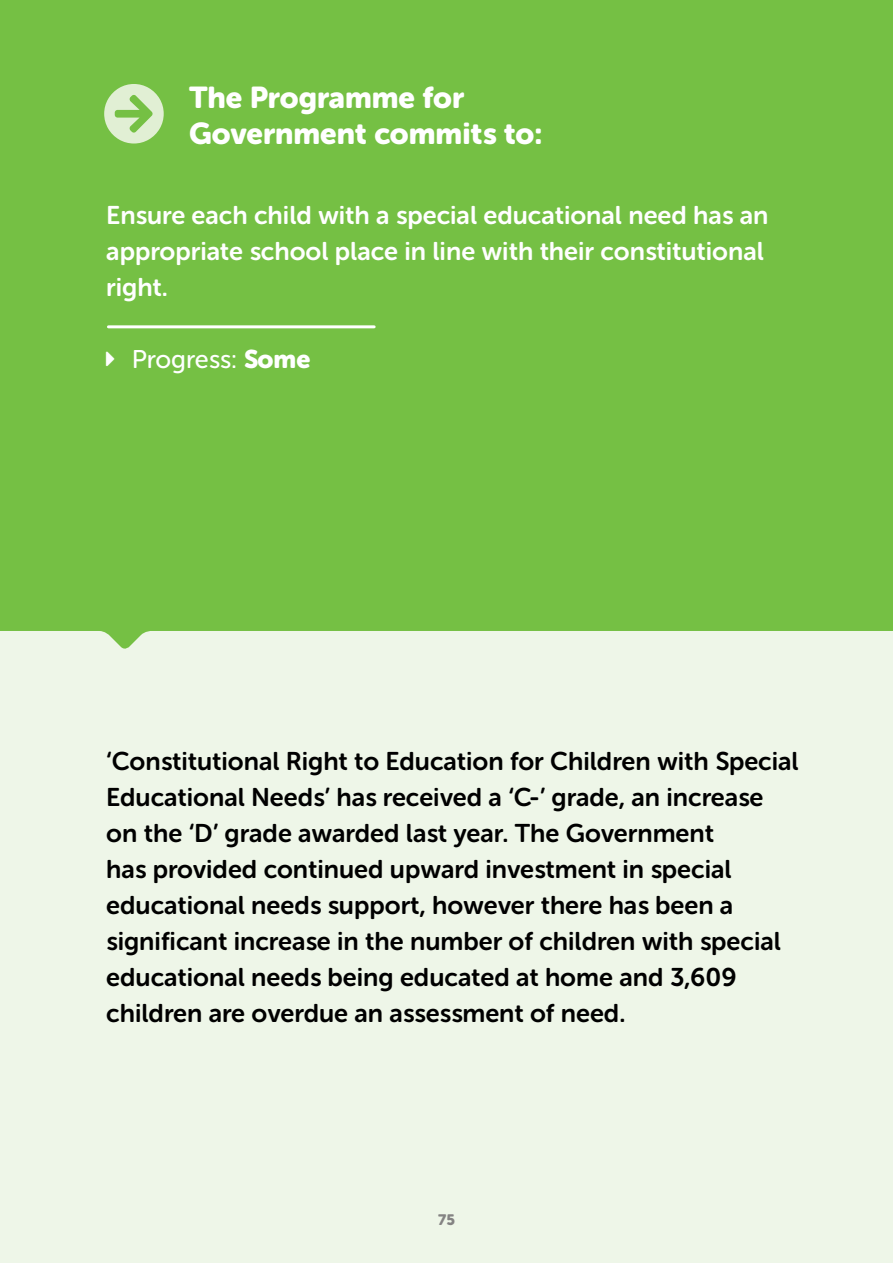
<style>
.page{position:relative;width:893px;height:1263px;background:#fff}
.page>*{position:absolute;margin:0;border:0;box-sizing:border-box;transform-origin:0 0}
.t1{font:30px/36px "Museo Sans Rounded 900";color:#fff}
.t2{font:25.5px/36px "Museo Sans Rounded 700";color:#000}
.t3{font:25.5px/36px "Museo Sans Rounded 700";color:#fff}
.t4{font:25.5px "Museo Sans Rounded 500";color:#fff}
.t5{font:15px "Museo Sans Rounded 900";color:#848383}
.s1{font-family:"Museo Sans Rounded 900"}
</style>
<div class="page">
<div style="left:0;top:514px;width:893px;height:749px;background:#eef6e8"></div>
<div style="left:0;top:344px;width:893px;height:305px;background:#75c044"></div>
<div style="left:0;top:0;width:893px;height:344px;background:#75c044"></div>
<svg style="left:104px;top:84px;width:60px;height:60px"></svg>
<hr style="left:108px;top:325px;width:266px;height:3px;background:#fff">
<svg style="left:106px;top:351px;width:8px;height:15px"></svg>
<p class="t1" style="left:189px;top:80px;width:355px">The Programme for<br>Government commits to:</p>
<p class="t3" style="left:106px;top:197px;width:664px">Ensure each child with a special educational need has an appropriate school place in line with their constitutional right.</p>
<p class="t4" style="left:132px;top:345px;width:180px">Progress: <span class="s1">Some</span></p>
<p class="t2" style="left:106px;top:744px;width:694px">‘Constitutional Right to Education for Children with Special Educational Needs’ has received a ‘C-’ grade, an increase on the ‘D’ grade awarded last year. The Government<br>has provided continued upward investment in special educational needs support, however there has been a significant increase in the number of children with special educational needs being educated at home and 3,609 children are overdue an assessment of need.</p>
<p class="t5" style="left:438px;top:1211px;width:18px">75</p>
</div>
